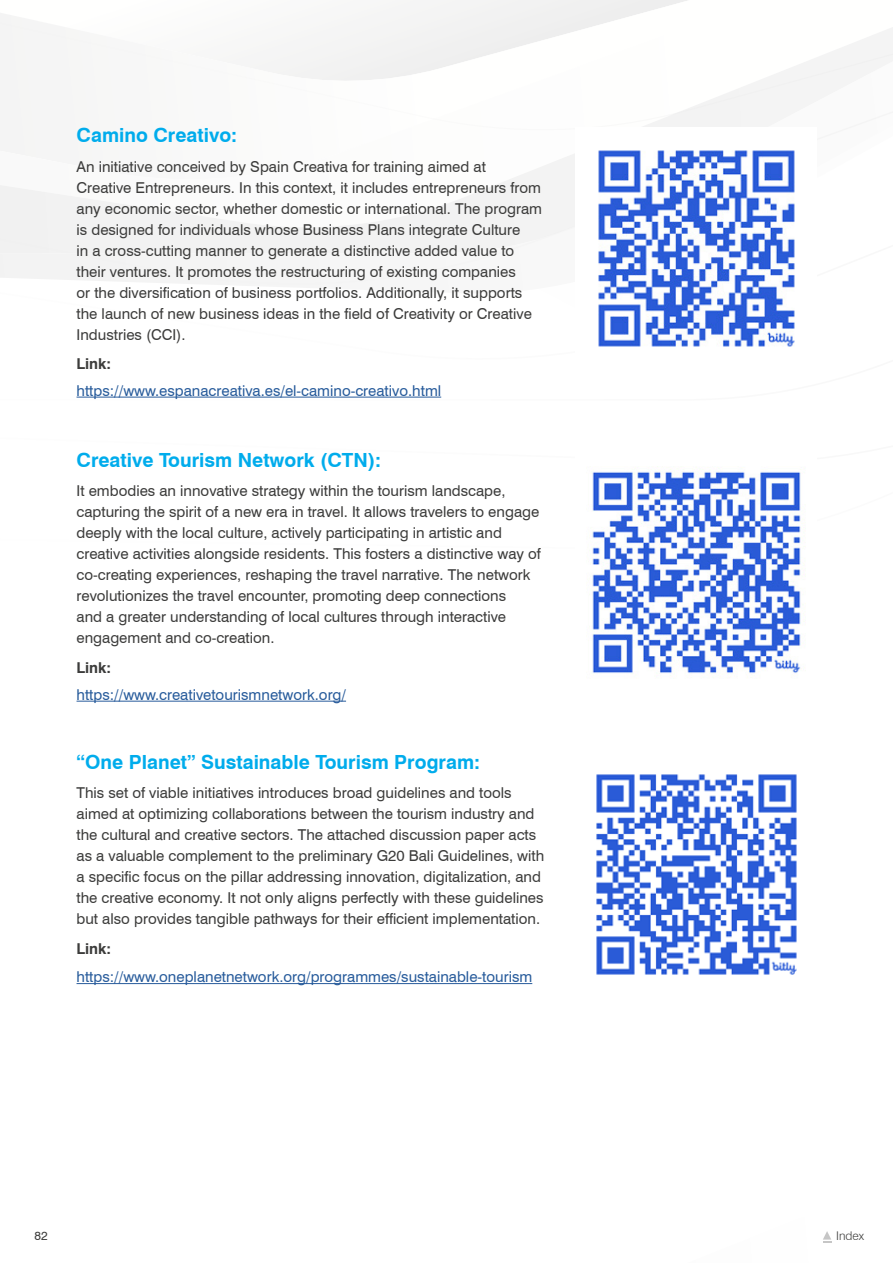
<style>
.page{position:relative;width:893px;height:1263px;background:#fff}
.page>*{position:absolute;margin:0;border:0;box-sizing:border-box;transform-origin:0 0}
.t1{font:700 19.5px "Swiss 721 BT";color:#00acec}
.t2{font:15px/21px "Swiss 721 BT";color:#3c3c3b}
.t3{font:15px "Swiss 721 BT";color:#275b9b}
.t4{font:700 15px "Swiss 721 BT";color:#3c3c3b}
.t5{font:300 12px "Swiss 721 BT";color:#3c3c3b}
.t6{font:12px "Swiss 721 BT";color:#3c3c3b}
</style>
<div class="page">
<svg style="left:0;top:0;width:893px;height:398px"></svg>
<hr style="left:77px;top:397px;width:364px;height:1px;background:#275b9b">
<hr style="left:77px;top:701px;width:269px;height:1px;background:#275b9b">
<hr style="left:77px;top:983px;width:455px;height:1px;background:#275b9b">
<img style="left:576px;top:128px;width:240px;height:240px">
<img style="left:589px;top:466px;width:217px;height:212px">
<img style="left:596px;top:774px;width:201px;height:201px">
<svg style="left:823px;top:1231px;width:9px;height:12px"></svg>
<h1 class="t1" style="left:77px;top:122px;width:162px">Camino Creativo:</h1>
<p class="t2" style="left:77px;top:155px;width:467px">An initiative conceived by Spain Creativa for training aimed at Creative Entrepreneurs. In this context, it includes entrepreneurs from any economic sector, whether domestic or international. The program is designed for individuals whose Business Plans integrate Culture<br>in a cross-cutting manner to generate a distinctive added value to their ventures. It promotes the restructuring of existing companies<br>or the diversification of business portfolios. Additionally, it supports the launch of new business ideas in the field of Creativity or Creative Industries (CCI).</p>
<p class="t4" style="left:77px;top:354px;width:36px">Link:</p>
<p class="t3" style="left:77px;top:380px;width:366px">https://www.espanacreativa.es/el-camino-creativo.html</p>
<h1 class="t1" style="left:77px;top:446px;width:306px">Creative Tourism Network (CTN):</h1>
<p class="t2" style="left:77px;top:480px;width:466px">It embodies an innovative strategy within the tourism landscape, capturing the spirit of a new era in travel. It allows travelers to engage deeply with the local culture, actively participating in artistic and creative activities alongside residents. This fosters a distinctive way of co-creating experiences, reshaping the travel narrative. The network revolutionizes the travel encounter, promoting deep connections<br>and a greater understanding of local cultures through interactive engagement and co-creation.</p>
<p class="t4" style="left:77px;top:657px;width:36px">Link:</p>
<p class="t3" style="left:77px;top:684px;width:271px">https://www.creativetourismnetwork.org/</p>
<h1 class="t1" style="left:77px;top:748px;width:405px">“One Planet” Sustainable Tourism Program:</h1>
<p class="t2" style="left:77px;top:782px;width:469px">This set of viable initiatives introduces broad guidelines and tools aimed at optimizing collaborations between the tourism industry and the cultural and creative sectors. The attached discussion paper acts as a valuable complement to the preliminary G20 Bali Guidelines, with a specific focus on the pillar addressing innovation, digitalization, and the creative economy. It not only aligns perfectly with these guidelines but also provides tangible pathways for their efficient implementation.</p>
<p class="t4" style="left:77px;top:938px;width:36px">Link:</p>
<p class="t3" style="left:77px;top:966px;width:457px">https://www.oneplanetnetwork.org/programmes/sustainable-tourism</p>
<p class="t6" style="left:34px;top:1228px;width:15px">82</p>
<p class="t5" style="left:836px;top:1229px;width:29px">Index</p>
</div>
